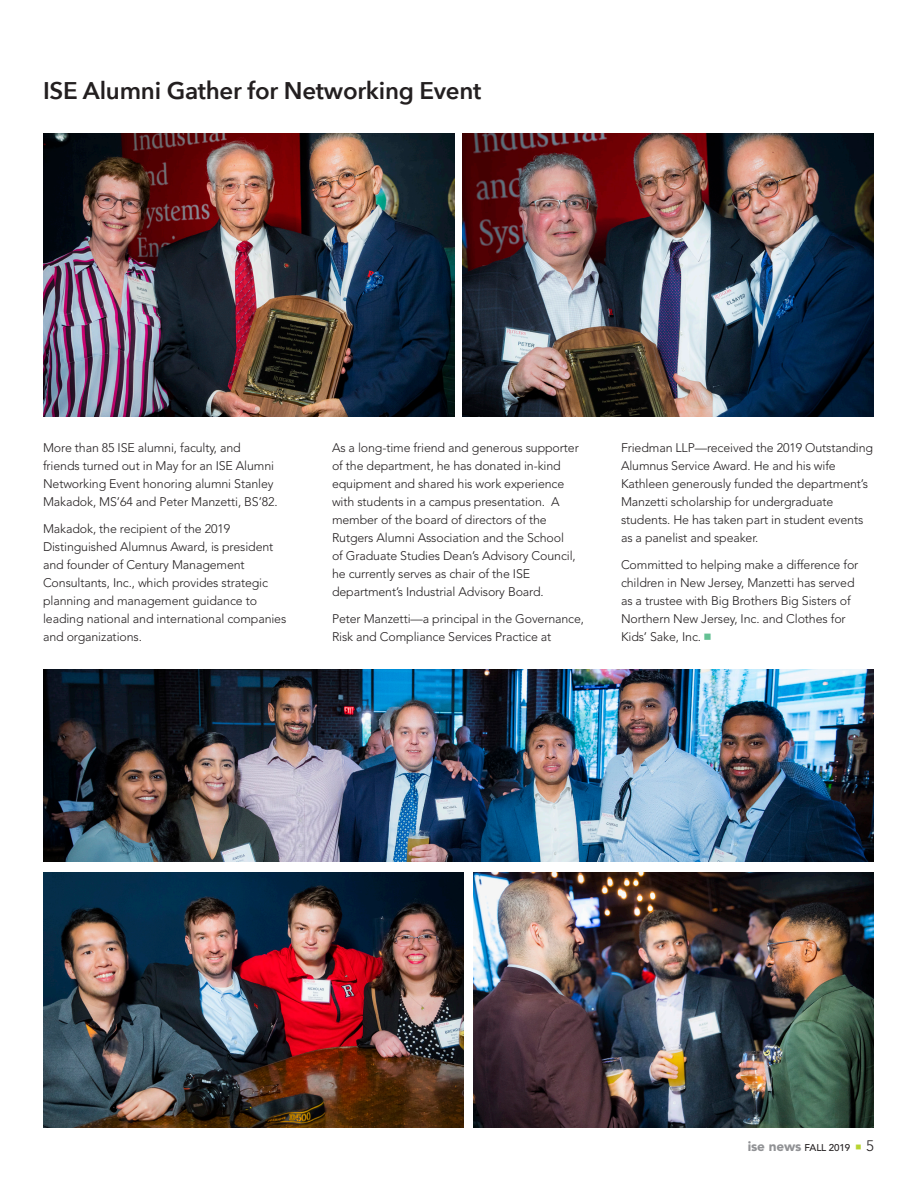
<style>
.page{position:relative;width:918px;height:1188px;background:#fff}
.page>*{position:absolute;margin:0;border:0;box-sizing:border-box;transform-origin:0 0}
.t1{font:600 24.15px "Avenir Next";letter-spacing:-.01em;color:#231f20}
.t2{font:300 15px "Avenir LT Std";color:#231f20}
.t3{font:300 12.45px/18px "Avenir LT Std";letter-spacing:-.01em;color:#231f20}
.t4{font:500 9.75px "Avenir LT Std";letter-spacing:-.01em;color:#231f20}
.s1{font-family:"Universal Newswith Comm Pi";font-weight:400;color:#65c194}
.s2{font-weight:900;font-size:13.5px;color:#919295}
</style>
<div class="page">
<img style="left:462px;top:133px;width:412px;height:284px">
<img style="left:43px;top:133px;width:412px;height:284px">
<img style="left:43px;top:670px;width:831px;height:191px">
<img style="left:43px;top:872px;width:420px;height:255px">
<img style="left:474px;top:872px;width:400px;height:255px">
<p class="t1" style="left:43px;top:70px;width:440px">ISE Alumni Gather for Networking Event</p>
<p class="t3" style="left:43px;top:438px;width:236px">More than 85 ISE alumni, faculty, and friends turned out in May for an ISE Alumni Networking Event honoring alumni Stanley Makadok, MS’64 and Peter Manzetti, BS’82.</p>
<p class="t3" style="left:43px;top:520px;width:245px">Makadok, the recipient of the 2019<br>Distinguished Alumnus Award, is president and founder of Century Management Consultants, Inc., which provides strategic planning and management guidance to leading national and international companies and organizations.</p>
<p class="t3" style="left:332px;top:438px;width:248px">As a long-time friend and generous supporter of the department, he has donated in-kind equipment and shared his work experience with students in a campus presentation. A member of the board of directors of the Rutgers Alumni Association and the School<br>of Graduate Studies Dean’s Advisory Council, he currently serves as chair of the ISE department’s Industrial Advisory Board.</p>
<p class="t3" style="left:332px;top:610px;width:254px">Peter Manzetti—a principal in the Governance,<br>Risk and Compliance Services Practice at</p>
<p class="t3" style="left:621px;top:438px;width:254px">Friedman LLP—received the 2019 Outstanding Alumnus Service Award. He and his wife Kathleen generously funded the department’s Manzetti scholarship for undergraduate students. He has taken part in student events as a panelist and speaker.</p>
<p class="t3" style="left:621px;top:556px;width:239px">Committed to helping make a difference for children in New Jersey, Manzetti has served as a trustee with Big Brothers Big Sisters of Northern New Jersey, Inc. and Clothes for Kids’ Sake, Inc. <span class="s1">n</span></p>
<p class="t4" style="left:748px;top:1142px;width:115px"><span class="s2">ise news</span> FALL 2019 <sup>m</sup></p>
<p class="t2" style="left:866px;top:1137px;width:9px">5</p>
</div>
